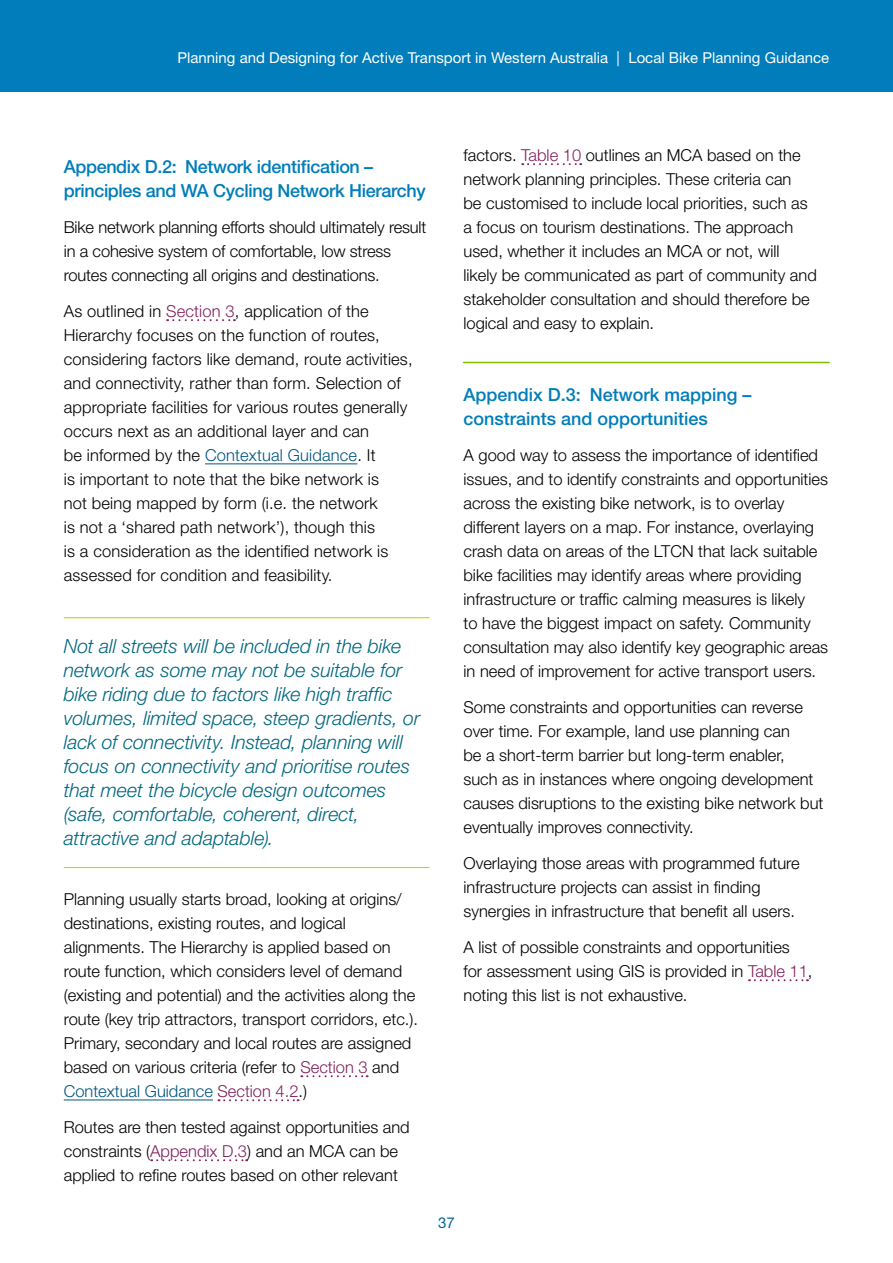
<style>
.page{position:relative;width:893px;height:1263px;background:#fff}
.page>*{position:absolute;margin:0;border:0;box-sizing:border-box;transform-origin:0 0}
.t1{font:italic 300 19.5px/24px "Helvetica Neue LT Std";letter-spacing:-.005em;color:#00677f}
.main_H3_List_1_t_H3_appendix{font:500 18px/24px "Helvetica Neue LT Std";letter-spacing:-.02em;color:#007dba}
.main_H3_List_1_t_H3_appendix_with_line{font:500 18px/24px "Helvetica Neue LT Std";color:#007dba}
.main_P_Body{font:300 16.5px/24px "Helvetica Neue LT Std";color:#000}
.t2{font:15px "Helvetica Neue LT Std";color:#fff}
.t3{font:15px "Helvetica Neue LT Std";color:#006799}
.s1{color:#80225f}
.s2{color:#005680}
</style>
<div class="page">
<svg style="left:167px;top:319px;width:68px;height:2px"></svg>
<hr style="left:205px;top:463px;width:152px;height:1px;background:#005680">
<hr style="left:64px;top:867px;width:365px;height:1px;background:#c4d600">
<hr style="left:64px;top:617px;width:365px;height:1px;background:#c4d600">
<svg style="left:301px;top:1075px;width:67px;height:2px"></svg>
<hr style="left:64px;top:1099px;width:149px;height:1px;background:#005680">
<svg style="left:218px;top:1099px;width:81px;height:2px"></svg>
<svg style="left:151px;top:1159px;width:96px;height:2px"></svg>
<svg style="left:522px;top:163px;width:59px;height:2px"></svg>
<hr style="left:463px;top:362px;width:366px;height:1px;background:#84bd00">
<svg style="left:749px;top:979px;width:59px;height:2px"></svg>
<div style="left:0;top:0;width:893px;height:91px;background:#007dba"></div>
<p class="t2" style="left:177px;top:49px;width:653px">Planning and Designing for Active Transport in Western Australia | Local Bike Planning Guidance</p>
<h3 class="main_H3_List_1_t_H3_appendix" style="left:64px;top:154px;width:363px">Appendix D.2: Network identification – principles and WA Cycling Network Hierarchy</h3>
<p class="main_P_Body" style="left:64px;top:215px;width:364px">Bike network planning efforts should ultimately result in a cohesive system of comfortable, low stress routes connecting all origins and destinations.</p>
<p class="main_P_Body" style="left:64px;top:299px;width:350px">As outlined in <span class="s1">Section 3</span>, application of the Hierarchy focuses on the function of routes, considering factors like demand, route activities, and connectivity, rather than form. Selection of appropriate facilities for various routes generally occurs next as an additional layer and can<br>be informed by the <span class="s2">Contextual Guidance</span>. It<br>is important to note that the bike network is<br>not being mapped by form (i.e. the network<br>is not a ‘shared path network’), though this<br>is a consideration as the identified network is assessed for condition and feasibility.</p>
<p class="t1" style="left:64px;top:634px;width:358px">Not all streets will be included in the bike network as some may not be suitable for bike riding due to factors like high traffic volumes, limited space, steep gradients, or lack of connectivity. Instead, planning will focus on connectivity and prioritise routes that meet the bicycle design outcomes (safe, comfortable, coherent, direct, attractive and adaptable).</p>
<p class="main_P_Body" style="left:64px;top:887px;width:356px">Planning usually starts broad, looking at origins/ destinations, existing routes, and logical alignments. The Hierarchy is applied based on route function, which considers level of demand (existing and potential) and the activities along the route (key trip attractors, transport corridors, etc.).<br>Primary, secondary and local routes are assigned based on various criteria (refer to <span class="s1">Section 3</span> and <span class="s2">Contextual Guidance</span> <span class="s1">Section 4.2</span>.)</p>
<p class="main_P_Body" style="left:64px;top:1115px;width:347px">Routes are then tested against opportunities and constraints (<span class="s1">Appendix D.3</span>) and an MCA can be applied to refine routes based on other relevant</p>
<p class="main_P_Body" style="left:463px;top:143px;width:355px">factors. <span class="s1">Table 10</span> outlines an MCA based on the network planning principles. These criteria can<br>be customised to include local priorities, such as a focus on tourism destinations. The approach used, whether it includes an MCA or not, will likely be communicated as part of community and stakeholder consultation and should therefore be logical and easy to explain.</p>
<h3 class="main_H3_List_1_t_H3_appendix_with_line" style="left:463px;top:382px;width:290px">Appendix D.3: Network mapping – constraints and opportunities</h3>
<p class="main_P_Body" style="left:463px;top:443px;width:366px">A good way to assess the importance of identified issues, and to identify constraints and opportunities across the existing bike network, is to overlay different layers on a map. For instance, overlaying crash data on areas of the LTCN that lack suitable bike facilities may identify areas where providing infrastructure or traffic calming measures is likely<br>to have the biggest impact on safety. Community consultation may also identify key geographic areas in need of improvement for active transport users.</p>
<p class="main_P_Body" style="left:463px;top:695px;width:361px">Some constraints and opportunities can reverse over time. For example, land use planning can<br>be a short‑term barrier but long‑term enabler,<br>such as in instances where ongoing development causes disruptions to the existing bike network but eventually improves connectivity.</p>
<p class="main_P_Body" style="left:463px;top:851px;width:338px">Overlaying those areas with programmed future infrastructure projects can assist in finding synergies in infrastructure that benefit all users.</p>
<p class="main_P_Body" style="left:463px;top:935px;width:351px">A list of possible constraints and opportunities for assessment using GIS is provided in <span class="s1">Table 11</span>, noting this list is not exhaustive.</p>
<p class="t3" style="left:438px;top:1214px;width:18px">37</p>
</div>
